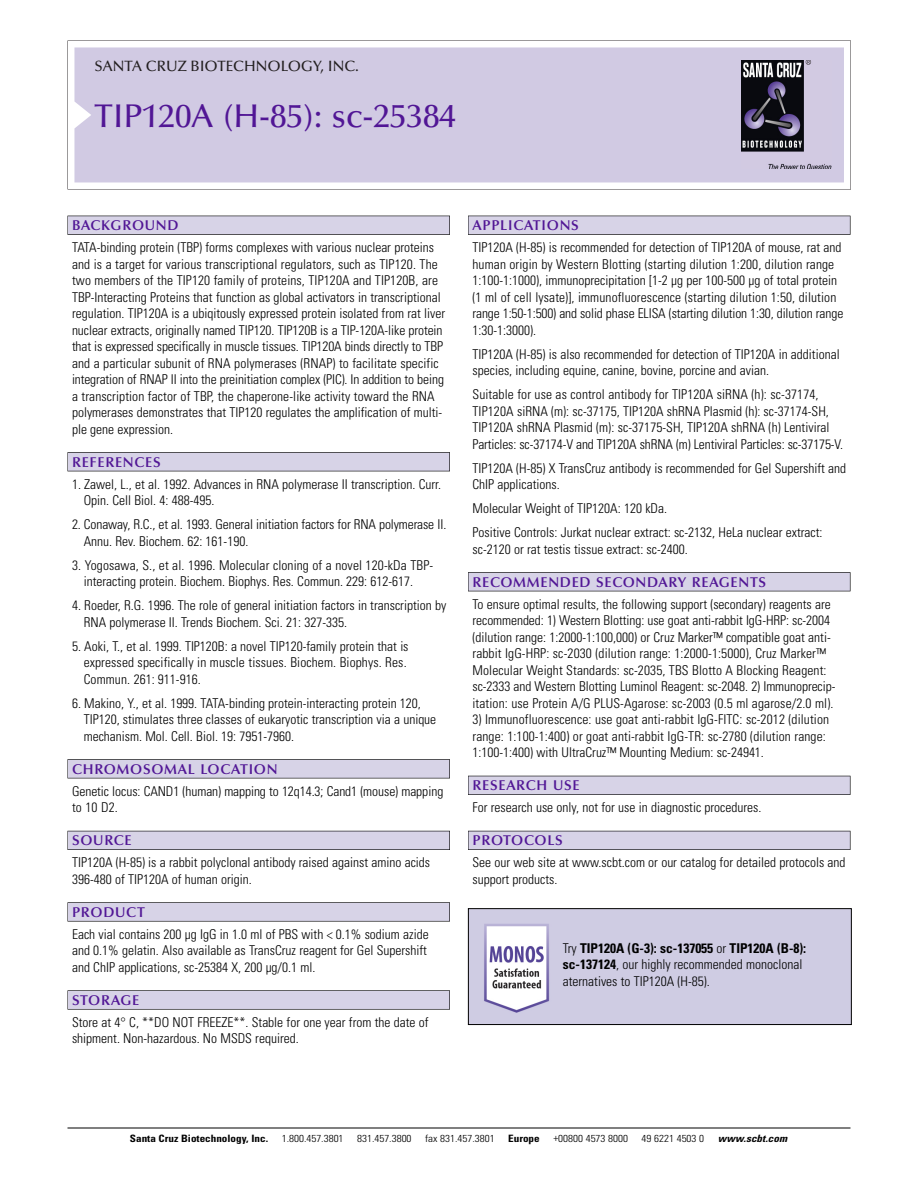
<style>
.page{position:relative;width:918px;height:1188px;background:#fff}
.page>*{position:absolute;margin:0;border:0;box-sizing:border-box;transform-origin:0 0}
.t1{font:500 33px "Optima";color:#511695}
.t2{font:500 15px "Optima";color:#231f20}
.t3{font:600 14.25px "Optima";letter-spacing:.05em;color:#511695}
.t4{font:300 condensed 13.5px/16.5px "Univers";color:#000}
.t5{font:300 condensed 10.2px "Univers";color:#000;scale:1.1 1}
.t6{font:700 condensed 10.2px "Univers";color:#000;scale:1.1 1}
.t7{font:italic 700 condensed 10.2px "Univers";letter-spacing:.005em;color:#000;scale:1.1 1}
.s1{font-weight:700}
</style>
<div class="page">
<svg style="left:68px;top:40px;width:783px;height:149px"></svg>
<div style="left:74px;top:47px;width:770px;height:135px;background:#d1cae3"></div>
<img style="left:741px;top:60px;width:90px;height:108px">
<div style="left:68px;top:216px;width:382px;height:19px;background:#525155"></div>
<div style="left:68px;top:216px;width:381px;height:18px;background:#d7d3e7"></div>
<div style="left:68px;top:452px;width:382px;height:19px;background:#525155"></div>
<div style="left:68px;top:453px;width:381px;height:18px;background:#d7d3e7"></div>
<div style="left:68px;top:759px;width:382px;height:19px;background:#545357"></div>
<div style="left:68px;top:760px;width:381px;height:18px;background:#d7d3e7"></div>
<div style="left:68px;top:831px;width:382px;height:19px;background:#54535a"></div>
<div style="left:68px;top:831px;width:381px;height:18px;background:#d7d3e7"></div>
<svg style="left:68px;top:902px;width:382px;height:20px"></svg>
<div style="left:68px;top:903px;width:381px;height:18px;background:#d7d3e7"></div>
<div style="left:68px;top:990px;width:382px;height:20px;background:#626263"></div>
<div style="left:68px;top:991px;width:381px;height:18px;background:#d7d3e7"></div>
<div style="left:468px;top:216px;width:382px;height:19px;background:#525155"></div>
<div style="left:468px;top:216px;width:382px;height:18px;background:#d7d3e7"></div>
<div style="left:468px;top:572px;width:382px;height:19px;background:#525155"></div>
<div style="left:468px;top:573px;width:382px;height:18px;background:#d7d3e7"></div>
<div style="left:468px;top:776px;width:382px;height:19px;background:#525158"></div>
<div style="left:468px;top:776px;width:382px;height:18px;background:#d7d3e7"></div>
<div style="left:468px;top:831px;width:382px;height:19px;background:#54535a"></div>
<div style="left:468px;top:831px;width:382px;height:18px;background:#d7d3e7"></div>
<hr style="left:68px;top:1128px;width:782px;height:1px;background:#000">
<img style="left:470px;top:910px;width:380px;height:113px">
<div style="left:468px;top:908px;width:384px;height:117px;border:1px solid #000"></div>
<p class="t2" style="left:94px;top:61px;width:266px">SANTA CRUZ BIOTECHNOLOGY, INC.</p>
<h1 class="t1" style="left:94px;top:103px;width:363px">TIP120A (H-85): sc-25384</h1>
<p class="t3" style="left:72px;top:219px;width:108px">BACKGROUND</p>
<p class="t4" style="left:72px;top:240px;width:375px">TATA-binding protein (TBP) forms complexes with various nuclear proteins and is a target for various transcriptional regulators, such as TIP120. The two members of the TIP120 family of proteins, TIP120A and TIP120B, are TBP-Interacting Proteins that function as global activators in transcriptional regulation. TIP120A is a ubiqitously expressed protein isolated from rat liver nuclear extracts, originally named TIP120. TIP120B is a TIP-120A-like protein that is expressed specifically in muscle tissues. TIP120A binds directly to TBP and a particular subunit of RNA polymerases (RNAP) to facilitate specific integration of RNAP II into the preinitiation complex (PIC). In addition to being a transcription factor of TBP, the chaperone-like activity toward the RNA polymerases demonstrates that TIP120 regulates the amplification of multi&shy;ple gene expression.</p>
<p class="t3" style="left:72px;top:456px;width:90px">REFERENCES</p>
<p class="t4" style="left:84px;top:477px;width:359px;text-indent:-12px">1. Zawel, L., et al. 1992. Advances in RNA polymerase II transcription. Curr.<br>Opin. Cell Biol. 4: 488-495.</p>
<p class="t4" style="left:84px;top:517px;width:364px;text-indent:-12px">2. Conaway, R.C., et al. 1993. General initiation factors for RNA polymerase II.<br>Annu. Rev. Biochem. 62: 161-190.</p>
<p class="t4" style="left:84px;top:558px;width:351px;text-indent:-12px">3. Yogosawa, S., et al. 1996. Molecular cloning of a novel 120-kDa TBP&shy;interacting protein. Biochem. Biophys. Res. Commun. 229: 612-617.</p>
<p class="t4" style="left:84px;top:598px;width:364px;text-indent:-12px">4. Roeder, R.G. 1996. The role of general initiation factors in transcription by<br>RNA polymerase II. Trends Biochem. Sci. 21: 327-335.</p>
<p class="t4" style="left:84px;top:639px;width:326px;text-indent:-12px">5. Aoki, T., et al. 1999. TIP120B: a novel TIP120-family protein that is expressed specifically in muscle tissues. Biochem. Biophys. Res.<br>Commun. 261: 911-916.</p>
<p class="t4" style="left:84px;top:696px;width:354px;text-indent:-12px">6. Makino, Y., et al. 1999. TATA-binding protein-interacting protein 120,<br>TIP120, stimulates three classes of eukaryotic transcription via a unique mechanism. Mol. Cell. Biol. 19: 7951-7960.</p>
<p class="t3" style="left:72px;top:763px;width:207px">CHROMOSOMAL LOCATION</p>
<p class="t4" style="left:72px;top:784px;width:373px">Genetic locus: CAND1 (human) mapping to 12q14.3; Cand1 (mouse) mapping to 10 D2.</p>
<p class="t3" style="left:72px;top:835px;width:61px">SOURCE</p>
<p class="t4" style="left:72px;top:855px;width:360px">TIP120A (H-85) is a rabbit polyclonal antibody raised against amino acids<br>396-480 of TIP120A of human origin.</p>
<p class="t3" style="left:72px;top:906px;width:74px">PRODUCT</p>
<p class="t4" style="left:72px;top:927px;width:358px">Each vial contains 200 µg IgG in 1.0 ml of PBS with &lt; 0.1% sodium azide and 0.1% gelatin. Also available as TransCruz reagent for Gel Supershift and ChIP applications, sc-25384 X, 200 µg/0.1 ml.</p>
<p class="t3" style="left:72px;top:994px;width:69px">STORAGE</p>
<p class="t4" style="left:72px;top:1015px;width:358px">Store at 4° C, **DO NOT FREEZE**. Stable for one year from the date of shipment. Non-hazardous. No MSDS required.</p>
<p class="t3" style="left:473px;top:219px;width:108px">APPLICATIONS</p>
<p class="t4" style="left:473px;top:240px;width:372px">TIP120A (H-85) is recommended for detection of TIP120A of mouse, rat and human origin by Western Blotting (starting dilution 1:200, dilution range 1:100-1:1000), immunoprecipitation [1-2 µg per 100-500 µg of total protein (1 ml of cell lysate)], immunofluorescence (starting dilution 1:50, dilution range 1:50-1:500) and solid phase ELISA (starting dilution 1:30, dilution range 1:30-1:3000).</p>
<p class="t4" style="left:473px;top:347px;width:369px">TIP120A (H-85) is also recommended for detection of TIP120A in additional species, including equine, canine, bovine, porcine and avian.</p>
<p class="t4" style="left:473px;top:387px;width:372px">Suitable for use as control antibody for TIP120A siRNA (h): sc-37174, TIP120A siRNA (m): sc-37175, TIP120A shRNA Plasmid (h): sc-37174-SH, TIP120A shRNA Plasmid (m): sc-37175-SH, TIP120A shRNA (h) Lentiviral Particles: sc-37174-V and TIP120A shRNA (m) Lentiviral Particles: sc-37175-V.</p>
<p class="t4" style="left:473px;top:461px;width:375px">TIP120A (H-85) X TransCruz antibody is recommended for Gel Supershift and<br>ChIP applications.</p>
<p class="t4" style="left:473px;top:497px;width:352px;line-height:24px">Molecular Weight of TIP120A: 120 kDa.<br>Positive Controls: Jurkat nuclear extract: sc-2132, HeLa nuclear extract:</p>
<p class="t4" style="left:473px;top:542px;width:217px">sc-2120 or rat testis tissue extract: sc-2400.</p>
<p class="t3" style="left:473px;top:576px;width:295px">RECOMMENDED SECONDARY REAGENTS</p>
<p class="t4" style="left:473px;top:597px;width:364px">To ensure optimal results, the following support (secondary) reagents are recommended: 1) Western Blotting: use goat anti-rabbit IgG-HRP: sc-2004 (dilution range: 1:2000-1:100,000) or Cruz Marker™ compatible goat anti&shy;rabbit IgG-HRP: sc-2030 (dilution range: 1:2000-1:5000), Cruz Marker™ Molecular Weight Standards: sc-2035, TBS Blotto A Blocking Reagent: sc-2333 and Western Blotting Luminol Reagent: sc-2048. 2) Immunoprecip&shy;itation: use Protein A/G PLUS-Agarose: sc-2003 (0.5 ml agarose/2.0 ml).</p>
<p class="t4" style="left:473px;top:712px;width:358px">3) Immunofluorescence: use goat anti-rabbit IgG-FITC: sc-2012 (dilution range: 1:100-1:400) or goat anti-rabbit IgG-TR: sc-2780 (dilution range:<br>1:100-1:400) with UltraCruz™ Mounting Medium: sc-24941.</p>
<p class="t3" style="left:473px;top:780px;width:109px">RESEARCH USE</p>
<p class="t4" style="left:473px;top:800px;width:290px">For research use only, not for use in diagnostic procedures.</p>
<p class="t3" style="left:473px;top:835px;width:92px">PROTOCOLS</p>
<p class="t4" style="left:473px;top:855px;width:375px">See our web site at www.scbt.com or our catalog for detailed protocols and support products.</p>
<p class="t4" style="left:563px;top:941px;width:245px">Try <span class="s1">TIP120A (G-3): sc-137055</span> or <span class="s1">TIP120A (B-8): sc-137124</span>, our highly recommended monoclonal aternatives to TIP120A (H-85).</p>
<p class="t6" style="left:130px;top:1135px;width:127px">Santa Cruz Biotechnology, Inc.</p>
<p class="t5" style="left:282px;top:1135px;width:58px">1.800.457.3801</p>
<p class="t5" style="left:357px;top:1135px;width:51px">831.457.3800</p>
<p class="t5" style="left:425px;top:1135px;width:65px">fax 831.457.3801</p>
<p class="t6" style="left:508px;top:1135px;width:30px">Europe</p>
<p class="t5" style="left:553px;top:1135px;width:69px">+00800 4573 8000</p>
<p class="t5" style="left:642px;top:1135px;width:58px">49 6221 4503 0</p>
<p class="t7" style="left:718px;top:1135px;width:64px">www.scbt.com</p>
</div>
